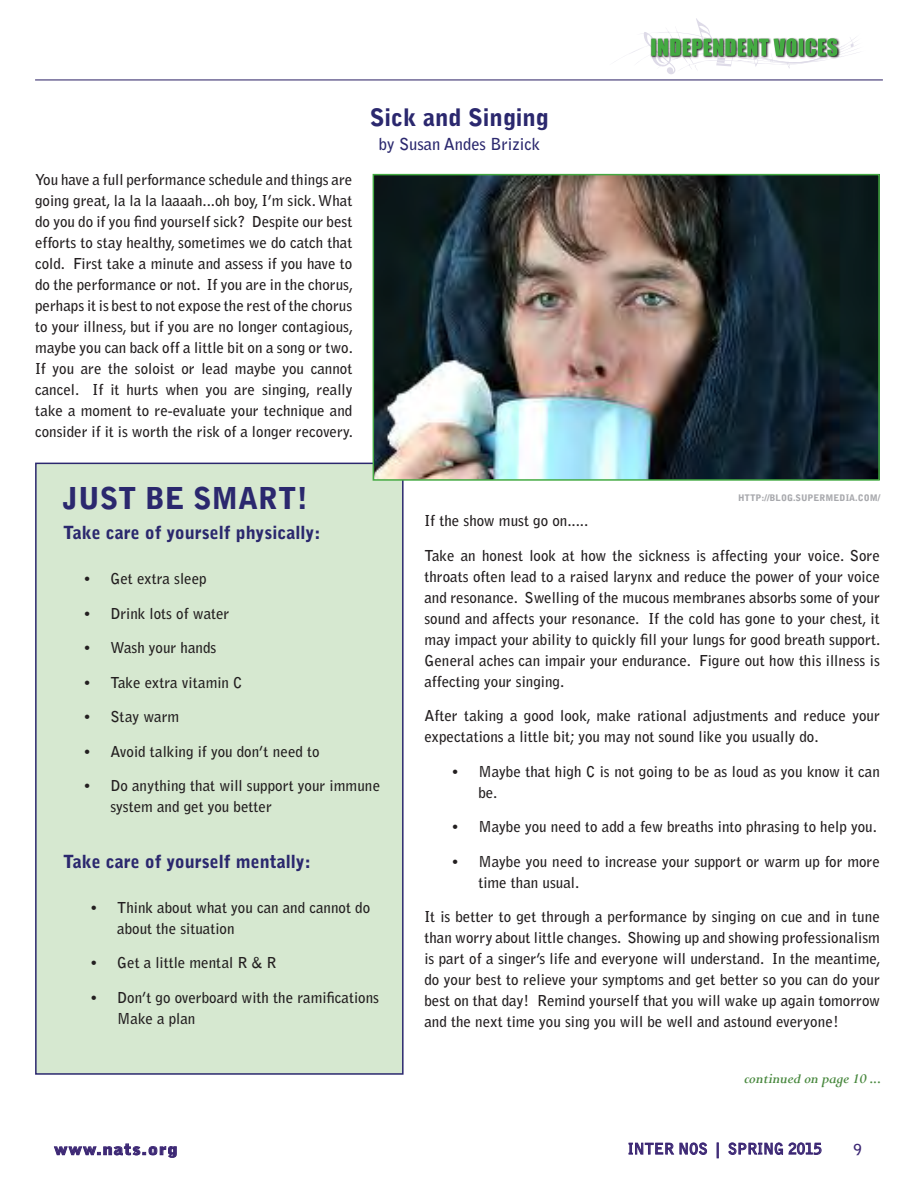
<style>
.page{position:relative;width:918px;height:1188px;background:#fff}
.page>*{position:absolute;margin:0;border:0;box-sizing:border-box;transform-origin:0 0}
.Header_-_continuatio{font:900 30px "Bell Gothic Std";color:#2b286e}
.Header_-_continuatio-2{font:900 24px "Bell Gothic Std";color:#2b286e}
.Header_-_continuatio-3{font:900 18px "Bell Gothic Std";color:#2b286e}
.Header_-_continuatio-4{font:700 16.5px "Bell Gothic Std";color:#2b286e}
.Body_Text{font:700 15px/21px "Bell Gothic Std";color:#231f20}
.t1{font:700 15px "Bell Gothic Std";letter-spacing:.005em;color:#3c2774}
.continued_on{font:italic 700 15px "Perpetua";color:#48883e}
.t2{font:900 15px "Bell Gothic Std";letter-spacing:.05em;color:#3c2774;scale:1.25 1}
.Body_Text-2{font:900 9px "Bell Gothic Std";color:#a8a9ad}
</style>
<div class="page">
<svg style="left:628px;top:1142px;width:79px;height:13px"></svg>
<svg style="left:717px;top:1143px;width:1px;height:15px"></svg>
<svg style="left:728px;top:1142px;width:94px;height:13px"></svg>
<svg style="left:54px;top:1143px;width:123px;height:15px"></svg>
<hr style="left:35px;top:79px;width:848px;height:2px;background:#6f6796">
<svg style="left:629px;top:18px;width:230px;height:57px"></svg>
<div style="left:35px;top:463px;width:369px;height:612px;background:#d6e8d0;border:2px solid #2b286e"></div>
<img style="left:376px;top:177px;width:501px;height:301px">
<div style="left:373px;top:174px;width:507px;height:307px;border:2px solid #44aa42"></div>
<p class="Body_Text" style="left:35px;top:169px;width:320px;text-align:justify">You have a full performance schedule and things are going great, la la la laaaah...oh boy, I’m sick. What do you do if you find yourself sick? Despite our best efforts to stay healthy, sometimes we do catch that cold. First take a minute and assess if you have to do the performance or not. If you are in the chorus, perhaps it is best to not expose the rest of the chorus to your illness, but if you are no longer contagious, maybe you can back off a little bit on a song or two.<br>If you are the soloist or lead maybe you cannot cancel. If it hurts when you are singing, really take a moment to re-evaluate your technique and consider if it is worth the risk of a longer recovery.</p>
<p class="Header_-_continuatio-2" style="left:370px;top:103px;width:181px">Sick and Singing</p>
<p class="Header_-_continuatio-4" style="left:379px;top:134px;width:163px">by Susan Andes Brizick</p>
<p class="Header_-_continuatio" style="left:63px;top:481px;width:246px">JUST BE SMART!</p>
<p class="Header_-_continuatio-3" style="left:63px;top:522px;width:259px">Take care of yourself physically:</p>
<p class="Body_Text" style="left:83px;top:568px;width:125px">• Get extra sleep</p>
<p class="Body_Text" style="left:83px;top:603px;width:148px">• Drink lots of water</p>
<p class="Body_Text" style="left:83px;top:637px;width:134px">• Wash your hands</p>
<p class="Body_Text" style="left:83px;top:672px;width:160px">• Take extra vitamin C</p>
<p class="Body_Text" style="left:83px;top:706px;width:97px">• Stay warm</p>
<p class="Body_Text" style="left:83px;top:741px;width:238px">• Avoid talking if you don’t need to</p>
<p class="Body_Text" style="left:110px;top:775px;width:271px;text-indent:-27px">• Do anything that will support your immune system and get you better</p>
<p class="Header_-_continuatio-3" style="left:63px;top:851px;width:249px">Take care of yourself mentally:</p>
<p class="Body_Text" style="left:117px;top:897px;width:255px;text-indent:-27px">• Think about what you can and cannot do about the situation</p>
<p class="Body_Text" style="left:90px;top:952px;width:188px">• Get a little mental R &amp; R</p>
<p class="Body_Text" style="left:117px;top:987px;width:263px;text-indent:-27px">• Don’t go overboard with the ramifications<br>Make a plan</p>
<p class="Body_Text-2" style="left:738px;top:492px;width:144px">HTTP://BLOG.SUPERMEDIA.COM/</p>
<p class="Body_Text" style="left:424px;top:511px;width:165px">If the show must go on.....</p>
<p class="Body_Text" style="left:424px;top:545px;width:458px;text-align:justify">Take an honest look at how the sickness is affecting your voice. Sore throats often lead to a raised larynx and reduce the power of your voice and resonance. Swelling of the mucous membranes absorbs some of your sound and affects your resonance. If the cold has gone to your chest, it may impact your ability to quickly fill your lungs for good breath support.<br>General aches can impair your endurance. Figure out how this illness is affecting your singing.</p>
<p class="Body_Text" style="left:424px;top:706px;width:457px">After taking a good look, make rational adjustments and reduce your expectations a little bit; you may not sound like you usually do.</p>
<p class="Body_Text" style="left:478px;top:761px;width:403px;text-indent:-27px">• Maybe that high C is not going to be as loud as you know it can be.</p>
<p class="Body_Text" style="left:451px;top:817px;width:427px">• Maybe you need to add a few breaths into phrasing to help you.</p>
<p class="Body_Text" style="left:478px;top:851px;width:403px;text-indent:-27px">• Maybe you need to increase your support or warm up for more time than usual.</p>
<p class="Body_Text" style="left:424px;top:907px;width:458px;text-align:justify">It is better to get through a performance by singing on cue and in tune than worry about little changes. Showing up and showing professionalism is part of a singer’s life and everyone will understand. In the meantime, do your best to relieve your symptoms and get better so you can do your best on that day! Remind yourself that you will wake up again tomorrow and the next time you sing you will be well and astound everyone!</p>
<p class="continued_on" style="left:744px;top:1069px;width:139px">continued on page 10 ...</p>
<p class="t2" style="left:54px;top:1141px;width:101px">www.nats.org</p>
<p class="t1" style="left:628px;top:1140px;width:196px">INTER NOS | SPRING 2015</p>
<p class="t1" style="left:854px;top:1140px;width:10px">9</p>
</div>
